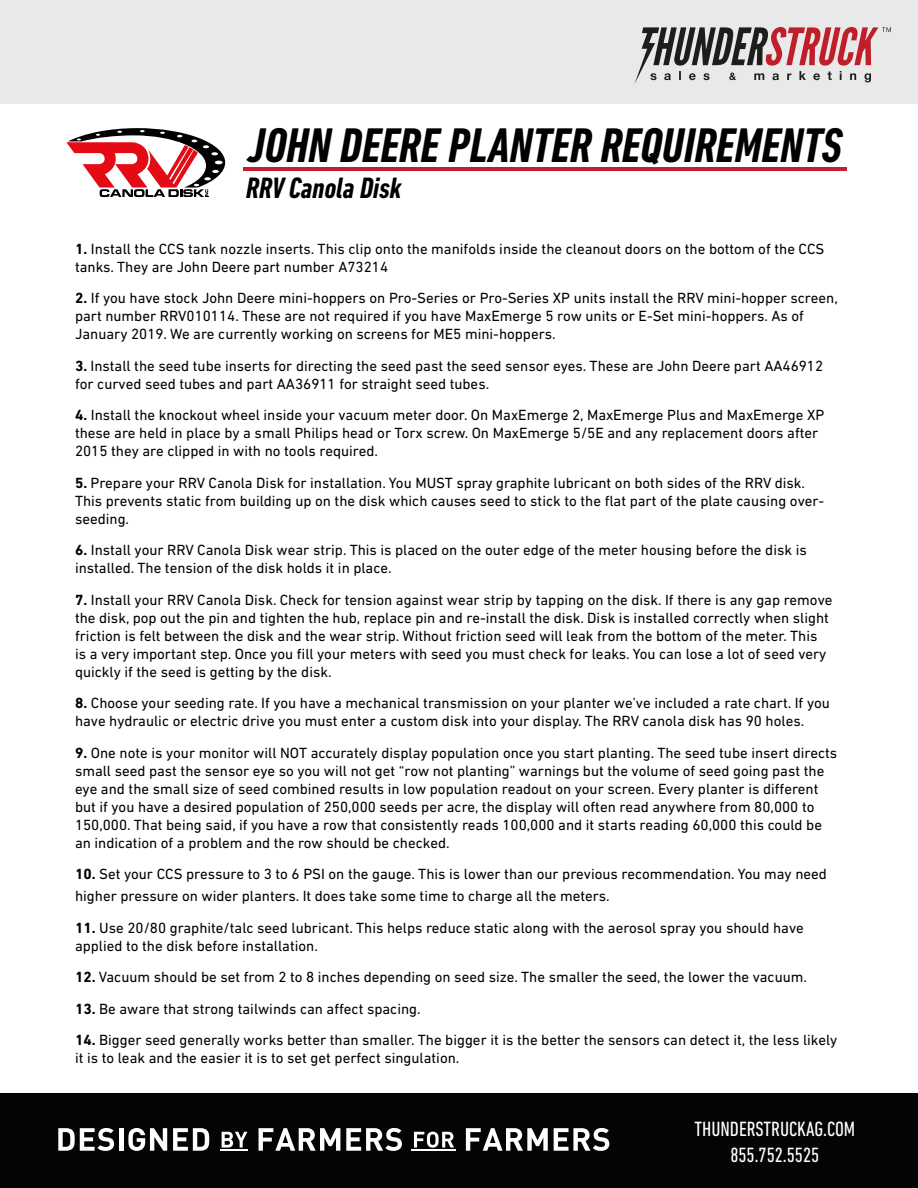
<style>
.page{position:relative;width:918px;height:1188px;background:#fff}
.page>*{position:absolute;margin:0;border:0;box-sizing:border-box;transform-origin:0 0}
.t1{font:italic 700 condensed 49.5px "DIN Next LT Pro";color:#000}
.t2{font:italic 700 condensed 30px "DIN Next LT Pro";color:#000}
.t3{font:condensed 21px "DIN Next LT Pro";color:#fff}
.t4{font:15px/18px "DIN Next LT Pro";color:#000}
.s1{font-weight:700}
</style>
<div class="page">
<div style="left:0;top:0;width:918px;height:103px;background:#e8e9e8"></div>
<div style="left:0;top:1094px;width:918px;height:94px;background:#030404"></div>
<svg style="left:58px;top:1128px;width:56px;height:23px"></svg>
<hr style="left:119px;top:1128px;width:4px;height:23px;background:#fff">
<svg style="left:128px;top:1128px;width:39px;height:23px"></svg>
<svg style="left:173px;top:1128px;width:36px;height:23px"></svg>
<svg style="left:222px;top:1132px;width:25px;height:16px"></svg>
<svg style="left:259px;top:1128px;width:81px;height:23px"></svg>
<svg style="left:346px;top:1128px;width:56px;height:23px"></svg>
<svg style="left:414px;top:1132px;width:40px;height:16px"></svg>
<svg style="left:466px;top:1128px;width:82px;height:23px"></svg>
<svg style="left:554px;top:1128px;width:55px;height:23px"></svg>
<hr style="left:220px;top:1149px;width:27px;height:2px;background:#fff">
<hr style="left:411px;top:1149px;width:45px;height:2px;background:#fff">
<svg style="left:634px;top:27px;width:257px;height:57px"></svg>
<hr style="left:243px;top:167px;width:604px;height:3px;background:#c12032">
<svg style="left:66px;top:128px;width:159px;height:69px"></svg>
<h1 class="t1" style="left:248px;top:118px;width:596px">JOHN DEERE PLANTER REQUIREMENTS</h1>
<h2 class="t2" style="left:246px;top:171px;width:157px">RRV Canola Disk</h2>
<p class="t4" style="left:75px;top:240px;width:751px"><span class="s1">1.</span> Install the CCS tank nozzle inserts. This clip onto the manifolds inside the cleanout doors on the bottom of the CCS tanks. They are John Deere part number A73214</p>
<p class="t4" style="left:75px;top:289px;width:764px"><span class="s1">2.</span> If you have stock John Deere mini-hoppers on Pro-Series or Pro-Series XP units install the RRV mini-hopper screen, part number RRV010114. These are not required if you have MaxEmerge 5 row units or E-Set mini-hoppers. As of<br>January 2019. We are currently working on screens for ME5 mini-hoppers.</p>
<p class="t4" style="left:75px;top:357px;width:750px"><span class="s1">3.</span> Install the seed tube inserts for directing the seed past the seed sensor eyes. These are John Deere part AA46912 for curved seed tubes and part AA36911 for straight seed tubes.</p>
<p class="t4" style="left:75px;top:406px;width:751px"><span class="s1">4.</span> Install the knockout wheel inside your vacuum meter door. On MaxEmerge 2, MaxEmerge Plus and MaxEmerge XP these are held in place by a small Philips head or Torx screw. On MaxEmerge 5/5E and any replacement doors after<br>2015 they are clipped in with no tools required.</p>
<p class="t4" style="left:75px;top:474px;width:751px"><span class="s1">5.</span> Prepare your RRV Canola Disk for installation. You MUST spray graphite lubricant on both sides of the RRV disk.<br>This prevents static from building up on the disk which causes seed to stick to the flat part of the plate causing over&shy;seeding.</p>
<p class="t4" style="left:75px;top:541px;width:733px"><span class="s1">6.</span> Install your RRV Canola Disk wear strip. This is placed on the outer edge of the meter housing before the disk is installed. The tension of the disk holds it in place.</p>
<p class="t4" style="left:75px;top:591px;width:759px"><span class="s1">7.</span> Install your RRV Canola Disk. Check for tension against wear strip by tapping on the disk. If there is any gap remove the disk, pop out the pin and tighten the hub, replace pin and re-install the disk. Disk is installed correctly when slight friction is felt between the disk and the wear strip. Without friction seed will leak from the bottom of the meter. This<br>is a very important step. Once you fill your meters with seed you must check for leaks. You can lose a lot of seed very quickly if the seed is getting by the disk.</p>
<p class="t4" style="left:75px;top:694px;width:756px"><span class="s1">8.</span> Choose your seeding rate. If you have a mechanical transmission on your planter we’ve included a rate chart. If you have hydraulic or electric drive you must enter a custom disk into your display. The RRV canola disk has 90 holes.</p>
<p class="t4" style="left:75px;top:744px;width:764px"><span class="s1">9.</span> One note is your monitor will NOT accurately display population once you start planting. The seed tube insert directs small seed past the sensor eye so you will not get “row not planting” warnings but the volume of seed going past the eye and the small size of seed combined results in low population readout on your screen. Every planter is different but if you have a desired population of 250,000 seeds per acre, the display will often read anywhere from 80,000 to 150,000. That being said, if you have a row that consistently reads 100,000 and it starts reading 60,000 this could be an indication of a problem and the row should be checked.</p>
<p class="t4" style="left:75px;top:863px;width:753px;line-height:21.6px"><span class="s1">10.</span> Set your CCS pressure to 3 to 6 PSI on the gauge. This is lower than our previous recommendation. You may need higher pressure on wider planters. It does take some time to charge all the meters.</p>
<p class="t4" style="left:75px;top:918px;width:730px"><span class="s1">11.</span> Use 20/80 graphite/talc seed lubricant. This helps reduce static along with the aerosol spray you should have applied to the disk before installation.</p>
<p class="t4" style="left:75px;top:968px;width:734px"><span class="s1">12.</span> Vacuum should be set from 2 to 8 inches depending on seed size. The smaller the seed, the lower the vacuum.</p>
<p class="t4" style="left:75px;top:999px;width:347px"><span class="s1">13.</span> Be aware that strong tailwinds can affect spacing.</p>
<p class="t4" style="left:75px;top:1031px;width:764px"><span class="s1">14.</span> Bigger seed generally works better than smaller. The bigger it is the better the sensors can detect it, the less likely it is to leak and the easier it is to set get perfect singulation.</p>
<h3 class="t3" style="left:694px;top:1117px;width:162px">THUNDERSTRUCKAG.COM</h3>
<h3 class="t3" style="left:730px;top:1143px;width:90px">855.752.5525</h3>
</div>
